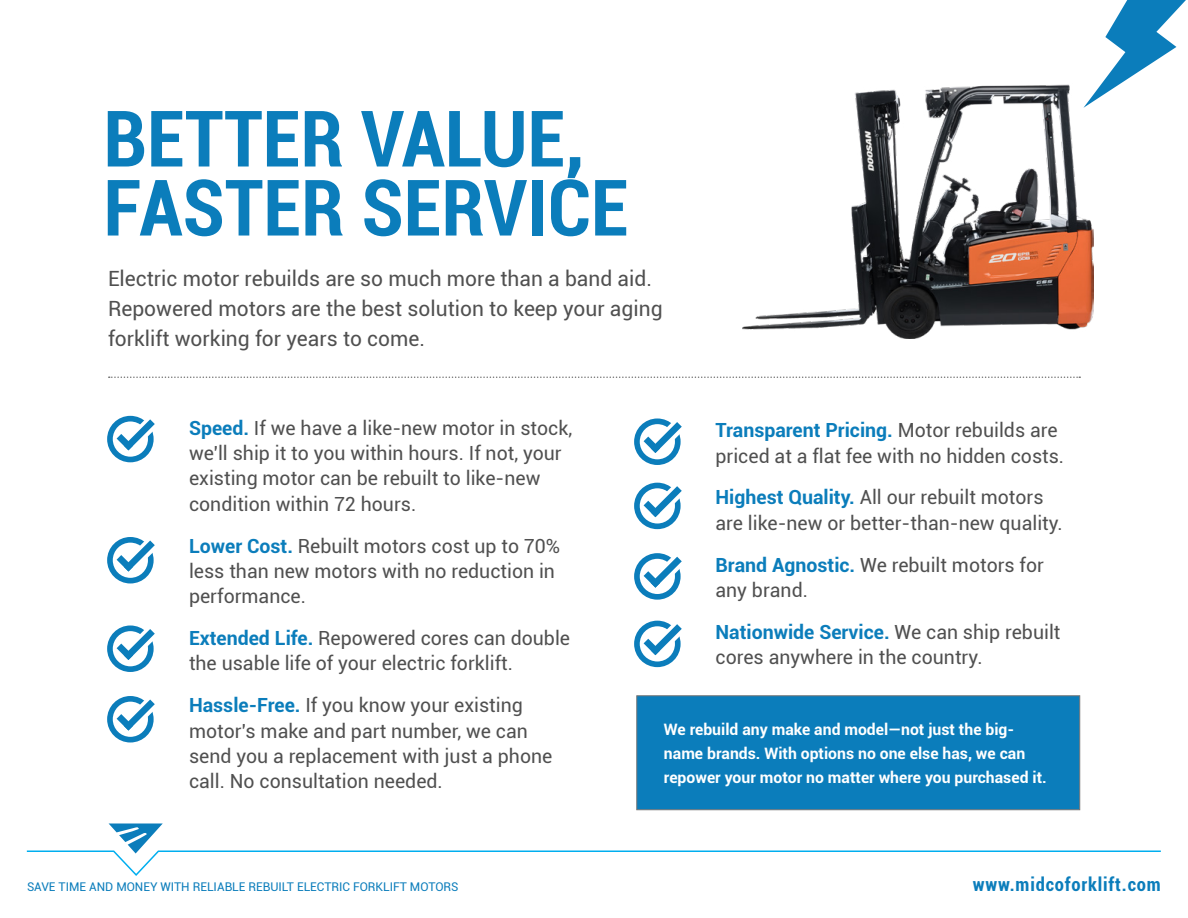
<style>
.page{position:relative;width:1188px;height:918px;background:#fff}
.page>*{position:absolute;margin:0;border:0;box-sizing:border-box;transform-origin:0 0}
.t1{font:700 condensed 78px/69px "Roboto";color:#0b7dbb}
.t2{font:21px/30px "Roboto";color:#505050}
.t3{font:19.5px/25.3px "Roboto";color:#505050}
.t4{font:700 condensed 18.6px "Roboto";letter-spacing:.045em;color:#0b7dbb}
.t5{font:700 15.75px/24px "Roboto";color:#fff}
.t6{font:12px "Roboto";color:#0b7dbb}
.s1{font-weight:700;color:#0b7dbb}
</style>
<div class="page">
<svg style="left:26px;top:824px;width:1135px;height:52px"></svg>
<svg style="left:1094px;top:0;width:92px;height:101px"></svg>
<svg style="left:109px;top:376px;width:971px;height:2px"></svg>
<div style="left:107px;top:416px;width:47px;height:46px;border:6px solid #0b7dbb;border-radius:50%"></div>
<svg style="left:117px;top:419px;width:38px;height:31px"></svg>
<div style="left:634px;top:418px;width:47px;height:47px;border:6px solid #0b7dbb;border-radius:50%"></div>
<svg style="left:644px;top:422px;width:38px;height:31px"></svg>
<div style="left:634px;top:483px;width:47px;height:46px;border:6px solid #0b7dbb;border-radius:50%"></div>
<svg style="left:644px;top:486px;width:38px;height:31px"></svg>
<div style="left:634px;top:553px;width:47px;height:47px;border:6px solid #0b7dbb;border-radius:50%"></div>
<svg style="left:644px;top:556px;width:38px;height:32px"></svg>
<div style="left:634px;top:621px;width:47px;height:46px;border:6px solid #0b7dbb;border-radius:50%"></div>
<svg style="left:644px;top:624px;width:38px;height:31px"></svg>
<div style="left:107px;top:537px;width:47px;height:46px;border:6px solid #0b7dbb;border-radius:50%"></div>
<svg style="left:117px;top:540px;width:38px;height:32px"></svg>
<div style="left:107px;top:625px;width:47px;height:47px;border:6px solid #0b7dbb;border-radius:50%"></div>
<svg style="left:117px;top:629px;width:38px;height:31px"></svg>
<div style="left:107px;top:696px;width:47px;height:46px;border:6px solid #0b7dbb;border-radius:50%"></div>
<svg style="left:117px;top:699px;width:38px;height:32px"></svg>
<div style="left:637px;top:696px;width:443px;height:114px;background:#0b7dbb;border:1px solid #757575"></div>
<img style="left:742px;top:84px;width:352px;height:254px">
<h1 class="t1" style="left:104px;top:101px;width:527px">BETTER VALUE,<br>FASTER SERVICE</h1>
<p class="t2" style="left:108px;top:263px;width:556px">Electric motor rebuilds are so much more than a band aid.<br>Repowered motors are the best solution to keep your aging forklift working for years to come.</p>
<p class="t3" style="left:189px;top:414px;width:385px"><span class="s1">Speed.</span> If we have a like-new motor in stock, we'll ship it to you within hours. If not, your existing motor can be rebuilt to like-new condition within 72 hours.</p>
<p class="t3" style="left:189px;top:532px;width:373px"><span class="s1">Lower Cost.</span> Rebuilt motors cost up to 70% less than new motors with no reduction in performance.</p>
<p class="t3" style="left:189px;top:625px;width:383px"><span class="s1">Extended Life.</span> Repowered cores can double the usable life of your electric forklift.</p>
<p class="t3" style="left:189px;top:692px;width:365px"><span class="s1">Hassle-Free.</span> If you know your existing motor's make and part number, we can send you a replacement with just a phone call. No consultation needed.</p>
<p class="t3" style="left:716px;top:417px;width:350px"><span class="s1">Transparent Pricing.</span> Motor rebuilds are priced at a flat fee with no hidden costs.</p>
<p class="t3" style="left:716px;top:484px;width:349px"><span class="s1">Highest Quality.</span> All our rebuilt motors are like-new or better-than-new quality.</p>
<p class="t3" style="left:716px;top:551px;width:330px"><span class="s1">Brand Agnostic.</span> We rebuilt motors for any brand.</p>
<p class="t3" style="left:716px;top:618px;width:347px"><span class="s1">Nationwide Service.</span> We can ship rebuilt cores anywhere in the country.</p>
<p class="t5" style="left:664px;top:716px;width:384px">We rebuild any make and model—not just the big&shy;name brands. With options no one else has, we can repower your motor no matter where you purchased it.</p>
<p class="t6" style="left:27px;top:879px;width:433px">SAVE TIME AND MONEY WITH RELIABLE REBUILT ELECTRIC FORKLIFT MOTORS</p>
<p class="t4" style="left:973px;top:872px;width:189px">www.midcoforklift.com</p>
</div>
